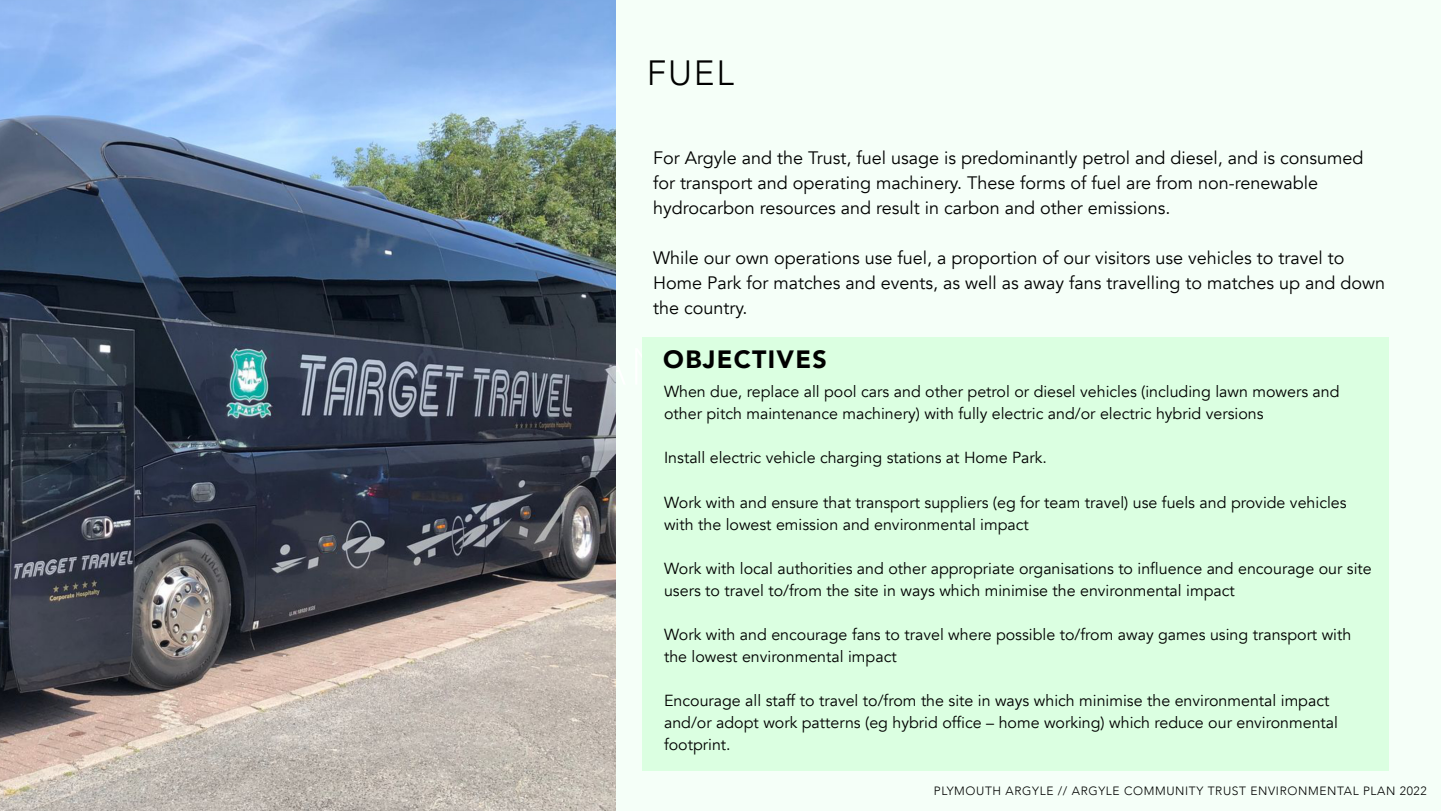
<style>
.page{position:relative;width:1441px;height:811px;background:#fff}
.page>*{position:absolute;margin:0;border:0;box-sizing:border-box;transform-origin:0 0}
.t1{font:300 35px "Avenir";color:#000}
.t2{font:900 25px "Avenir";letter-spacing:.055em;color:#000}
.t3{font:18px/25px "Avenir";color:#000}
.t4{font:16px/22px "Avenir";color:#000}
.t5{font:300 12px "Avenir";letter-spacing:.055em;color:#000}
</style>
<div class="page">
<div style="left:555px;top:1px;width:886px;height:810px;background:#f5fff8"></div>
<img style="left:1px;top:1px;width:614px;height:810px">
<div style="left:642px;top:337px;width:747px;height:433px;background:#dbffe1"></div>
<h1 class="t1" style="left:647px;top:50px;width:89px">FUEL</h1>
<p class="t3" style="left:653px;top:146px;width:712px">For Argyle and the Trust, fuel usage is predominantly petrol and diesel, and is consumed for transport and operating machinery. These forms of fuel are from non-renewable hydrocarbon resources and result in carbon and other emissions.</p>
<p class="t3" style="left:653px;top:246px;width:734px">While our own operations use fuel, a proportion of our visitors use vehicles to travel to<br>Home Park for matches and events, as well as away fans travelling to matches up and down the country.</p>
<h2 class="t2" style="left:663px;top:343px;width:165px">OBJECTIVES</h2>
<p class="t4" style="left:664px;top:381px;width:677px">When due, replace all pool cars and other petrol or diesel vehicles (including lawn mowers and other pitch maintenance machinery) with fully electric and/or electric hybrid versions</p>
<p class="t4" style="left:664px;top:447px;width:384px">Install electric vehicle charging stations at Home Park.</p>
<p class="t4" style="left:664px;top:491px;width:684px">Work with and ensure that transport suppliers (eg for team travel) use fuels and provide vehicles with the lowest emission and environmental impact</p>
<p class="t4" style="left:664px;top:557px;width:709px">Work with local authorities and other appropriate organisations to influence and encourage our site users to travel to/from the site in ways which minimise the environmental impact</p>
<p class="t4" style="left:664px;top:623px;width:689px">Work with and encourage fans to travel where possible to/from away games using transport with the lowest environmental impact</p>
<p class="t4" style="left:664px;top:689px;width:675px">Encourage all staff to travel to/from the site in ways which minimise the environmental impact and/or adopt work patterns (eg hybrid office – home working) which reduce our environmental footprint.</p>
<p class="t5" style="left:934px;top:783px;width:494px">PLYMOUTH ARGYLE // ARGYLE COMMUNITY TRUST ENVIRONMENTAL PLAN 2022</p>
</div>
